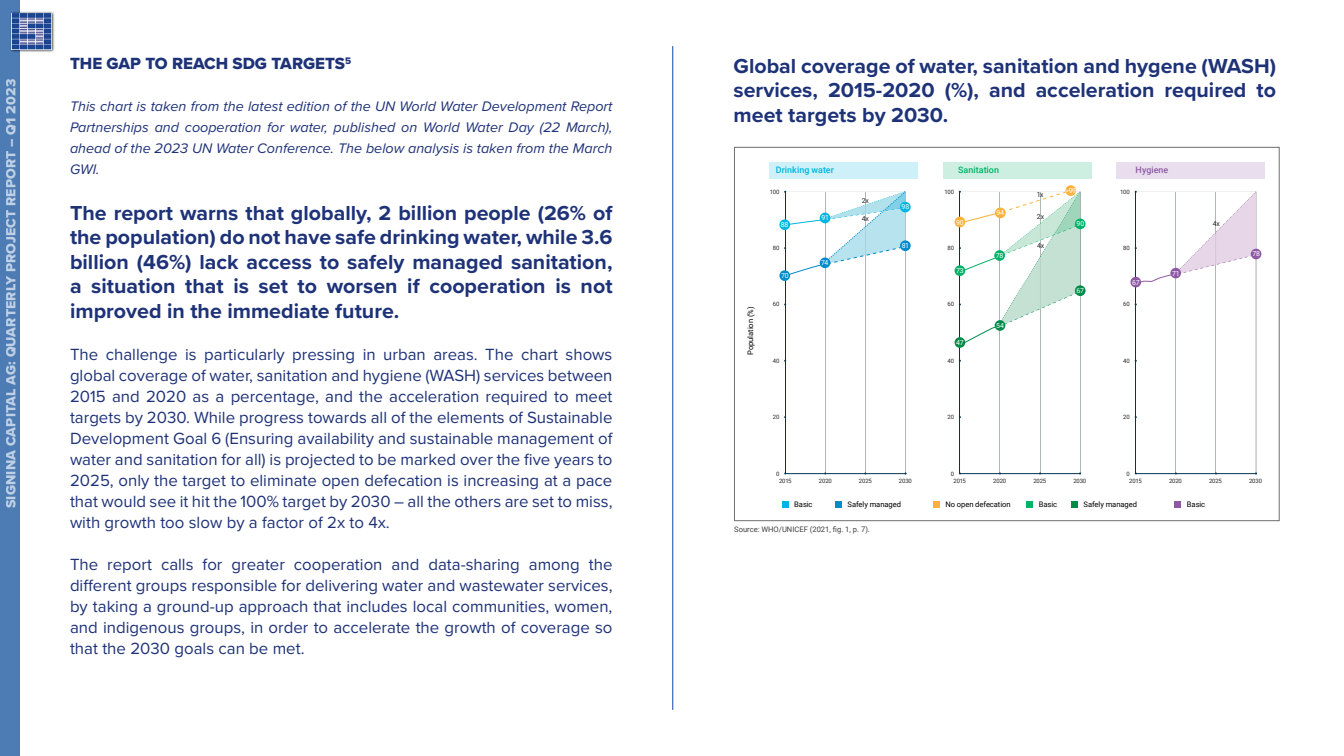
<style>
.page{position:relative;width:1344px;height:756px;background:#fff}
.page>*{position:absolute;margin:0;border:0;box-sizing:border-box;transform-origin:0 0}
.t1{font:700 21px/24.5px "Proxima Nova";color:#1e3278;text-align:justify}
.t2{font:16.8px/21px "Proxima Nova";color:#1e3278;text-align:justify}
.t3{font:16.8px "Proxima Nova Extrabld";color:#1e3278}
.t4{font:italic 14.35px/21px "Proxima Nova";color:#1e3278;text-align:justify}
.t5{font:14px "Proxima Nova Extrabld";letter-spacing:.01em;color:#fff}
.t6{font:500 8.92px "Roboto";letter-spacing:.005em;color:#00b4e1}
.t7{font:500 8.92px "Roboto";letter-spacing:.005em;color:#00b168}
.t8{font:500 8.92px "Roboto";letter-spacing:.005em;color:#8f5aa5}
.t9{font:7.59px "Roboto";letter-spacing:-.01em;color:#000}
.t10{font:7.59px "Roboto";color:#414042}
.t11{font:6.93px "Roboto";letter-spacing:-.035em;color:#fff}
.t12{font:6.93px "Roboto";letter-spacing:-.04em;color:#292829}
.t13{font:5.95px/7.7px "Roboto";letter-spacing:-.03em;color:#292829}
</style>
<div class="page">
<div style="left:0;top:0;width:20px;height:756px;background:#4d7bb4"></div>
<div style="left:10px;top:12px;width:45px;height:41px;background:#000;opacity:.75"></div>
<img style="left:12px;top:13px;width:39px;height:37px">
<hr style="left:672px;top:46px;width:1px;height:664px;background:#4a72b8">
<svg style="left:782px;top:501px;width:6px;height:6px"></svg>
<svg style="left:933px;top:501px;width:6px;height:6px"></svg>
<svg style="left:835px;top:501px;width:6px;height:6px"></svg>
<svg style="left:1071px;top:501px;width:6px;height:6px"></svg>
<svg style="left:1027px;top:501px;width:6px;height:6px"></svg>
<svg style="left:1175px;top:501px;width:6px;height:6px"></svg>
<div style="left:779px;top:270px;width:11px;height:11px;background:#008bcd;border-radius:50%"></div>
<svg style="left:784px;top:191px;width:123px;height:283px"></svg>
<div style="left:779px;top:219px;width:11px;height:11px;background:#00b4e1;border-radius:50%"></div>
<div style="left:820px;top:213px;width:10px;height:10px;background:#00b4e1;border-radius:50%"></div>
<div style="left:820px;top:258px;width:10px;height:10px;background:#008bcd;border-radius:50%"></div>
<div style="left:900px;top:240px;width:11px;height:11px;background:#008bcd;border-radius:50%"></div>
<div style="left:900px;top:202px;width:11px;height:10px;background:#00b4e1;border-radius:50%"></div>
<div style="left:769px;top:163px;width:149px;height:16px;background:#cdf0f9"></div>
<div style="left:943px;top:163px;width:148px;height:16px;background:#cdefe1"></div>
<svg style="left:959px;top:190px;width:122px;height:284px"></svg>
<div style="left:955px;top:337px;width:10px;height:11px;background:#008c48;border-radius:50%"></div>
<div style="left:995px;top:320px;width:10px;height:11px;background:#008c48;border-radius:50%"></div>
<div style="left:1075px;top:285px;width:11px;height:11px;background:#008c48;border-radius:50%"></div>
<div style="left:955px;top:217px;width:10px;height:10px;background:#fcb138;border-radius:50%"></div>
<div style="left:995px;top:208px;width:11px;height:10px;background:#fcb138;border-radius:50%"></div>
<div style="left:1065px;top:185px;width:11px;height:11px;background:#fcb138;border-radius:50%"></div>
<div style="left:955px;top:265px;width:10px;height:11px;background:#00b168;border-radius:50%"></div>
<div style="left:994px;top:250px;width:11px;height:11px;background:#00b168;border-radius:50%"></div>
<div style="left:1075px;top:219px;width:11px;height:10px;background:#00b168;border-radius:50%"></div>
<div style="left:1130px;top:277px;width:11px;height:10px;background:#8f5aa5;border-radius:50%"></div>
<svg style="left:1135px;top:191px;width:122px;height:283px"></svg>
<div style="left:1170px;top:268px;width:11px;height:10px;background:#8f5aa5;border-radius:50%"></div>
<div style="left:1251px;top:249px;width:10px;height:10px;background:#8f5aa5;border-radius:50%"></div>
<div style="left:1116px;top:163px;width:149px;height:16px;background:#e9deed"></div>
<p class="t5" style="left:0;top:508px;width:431px;rotate:-90deg">SIGNINA CAPITAL AG: QUARTERLY PROJECT REPORT – Q1 2023</p>
<p class="t3" style="left:70px;top:51px;width:283px">THE GAP TO REACH SDG TARGETS<sup>5</sup></p>
<p class="t4" style="left:70px;top:96px;width:544px">This chart is taken from the latest edition of the UN World Water Development Report Partnerships and cooperation for water, published on World Water Day (22 March), ahead of the 2023 UN Water Conference. The below analysis is taken from the March GWI.</p>
<p class="t1" style="left:70px;top:200px;width:544px">The report warns that globally, 2 billion people (26% of the population) do not have safe drinking water, while 3.6 billion (46%) lack access to safely managed sanitation, a situation that is set to worsen if cooperation is not improved in the immediate future.</p>
<p class="t2" style="left:70px;top:344px;width:544px">The challenge is particularly pressing in urban areas. The chart shows global coverage of water, sanitation and hygiene (WASH) services between 2015 and 2020 as a percentage, and the acceleration required to meet targets by 2030. While progress towards all of the elements of Sustainable Development Goal 6 (Ensuring availability and sustainable management of water and sanitation for all) is projected to be marked over the five years to 2025, only the target to eliminate open defecation is increasing at a pace that would see it hit the 100% target by 2030 – all the others are set to miss, with growth too slow by a factor of 2x to 4x.</p>
<p class="t2" style="left:70px;top:554px;width:544px">The report calls for greater cooperation and data-sharing among the different groups responsible for delivering water and wastewater services, by taking a ground-up approach that includes local communities, women, and indigenous groups, in order to accelerate the growth of coverage so that the 2030 goals can be met.</p>
<p class="t1" style="left:734px;top:53px;width:544px">Global coverage of water, sanitation and hygene (WASH) services, 2015-2020 (%), and acceleration required to meet targets by 2030.</p>
<p class="t9" style="left:745px;top:355px;width:50px;rotate:-90deg">Population (%)</p>
<p class="t6" style="left:776px;top:164px;width:60px">Drinking water</p>
<p class="t13" style="left:770px;top:188px;width:11px">100</p>
<p class="t11" style="left:781px;top:220px;width:9px">88</p>
<p class="t13" style="left:773px;top:244px;width:8px">80</p>
<p class="t11" style="left:781px;top:271px;width:9px">70</p>
<p class="t13" style="left:773px;top:300px;width:8px">60</p>
<p class="t13" style="left:773px;top:357px;width:8px">40</p>
<p class="t11" style="left:821px;top:213px;width:9px">91</p>
<p class="t11" style="left:821px;top:258px;width:9px">74</p>
<p class="t13" style="left:773px;top:413px;width:8px">20</p>
<p class="t12" style="left:862px;top:196px;width:9px">2x</p>
<p class="t12" style="left:862px;top:214px;width:9px">4x</p>
<p class="t11" style="left:902px;top:202px;width:9px">98</p>
<p class="t11" style="left:902px;top:241px;width:9px">81</p>
<p class="t7" style="left:958px;top:164px;width:43px">Sanitation</p>
<p class="t13" style="left:945px;top:188px;width:11px">100</p>
<p class="t11" style="left:956px;top:217px;width:9px">90</p>
<p class="t13" style="left:948px;top:244px;width:8px">80</p>
<p class="t11" style="left:956px;top:266px;width:9px">73</p>
<p class="t13" style="left:948px;top:300px;width:8px">60</p>
<p class="t11" style="left:956px;top:338px;width:9px">47</p>
<p class="t13" style="left:947px;top:357px;width:8px">40</p>
<p class="t13" style="left:948px;top:413px;width:8px">20</p>
<p class="t11" style="left:996px;top:208px;width:9px">94</p>
<p class="t11" style="left:996px;top:251px;width:9px">78</p>
<p class="t11" style="left:996px;top:320px;width:9px">54</p>
<p class="t12" style="left:1037px;top:190px;width:8px">1x</p>
<p class="t12" style="left:1037px;top:211px;width:9px">2x</p>
<p class="t12" style="left:1037px;top:241px;width:9px">4x</p>
<p class="t11" style="left:1066px;top:186px;width:12px">&gt;99</p>
<p class="t11" style="left:1077px;top:219px;width:9px">90</p>
<p class="t11" style="left:1077px;top:286px;width:9px">67</p>
<p class="t8" style="left:1136px;top:164px;width:34px">Hygiene</p>
<p class="t13" style="left:1120px;top:188px;width:11px">100</p>
<p class="t13" style="left:1123px;top:244px;width:8px">80</p>
<p class="t11" style="left:1132px;top:277px;width:9px">67</p>
<p class="t13" style="left:1123px;top:300px;width:8px">60</p>
<p class="t13" style="left:1123px;top:357px;width:8px">40</p>
<p class="t13" style="left:1123px;top:413px;width:8px">20</p>
<p class="t11" style="left:1172px;top:268px;width:9px">71</p>
<p class="t12" style="left:1213px;top:219px;width:9px">4x</p>
<p class="t11" style="left:1253px;top:249px;width:9px">78</p>
<p class="t13" style="left:779px;top:469px;width:14px;text-indent:-3px">0<br>2015</p>
<p class="t13" style="left:819px;top:477px;width:14px">2020</p>
<p class="t13" style="left:859px;top:477px;width:14px">2025</p>
<p class="t13" style="left:899px;top:477px;width:14px">2030</p>
<p class="t13" style="left:951px;top:469px;width:5px">0</p>
<p class="t13" style="left:954px;top:477px;width:14px">2015</p>
<p class="t13" style="left:993px;top:477px;width:14px">2020</p>
<p class="t13" style="left:1033px;top:477px;width:14px">2025</p>
<p class="t13" style="left:1073px;top:477px;width:14px">2030</p>
<p class="t13" style="left:1127px;top:469px;width:5px">0</p>
<p class="t13" style="left:1129px;top:477px;width:14px">2015</p>
<p class="t13" style="left:1169px;top:477px;width:14px">2020</p>
<p class="t13" style="left:1209px;top:477px;width:14px">2025</p>
<p class="t13" style="left:1249px;top:477px;width:14px">2030</p>
<p class="t9" style="left:794px;top:499px;width:20px">Basic</p>
<p class="t9" style="left:848px;top:499px;width:55px">Safely managed</p>
<p class="t9" style="left:946px;top:499px;width:67px">No open defecation</p>
<p class="t9" style="left:1039px;top:499px;width:20px">Basic</p>
<p class="t9" style="left:1084px;top:499px;width:55px">Safely managed</p>
<p class="t9" style="left:1187px;top:499px;width:20px">Basic</p>
<p class="t10" style="left:734px;top:524px;width:137px">Source: WHO/UNICEF (2021, fig. 1, p. 7).</p>
</div>
